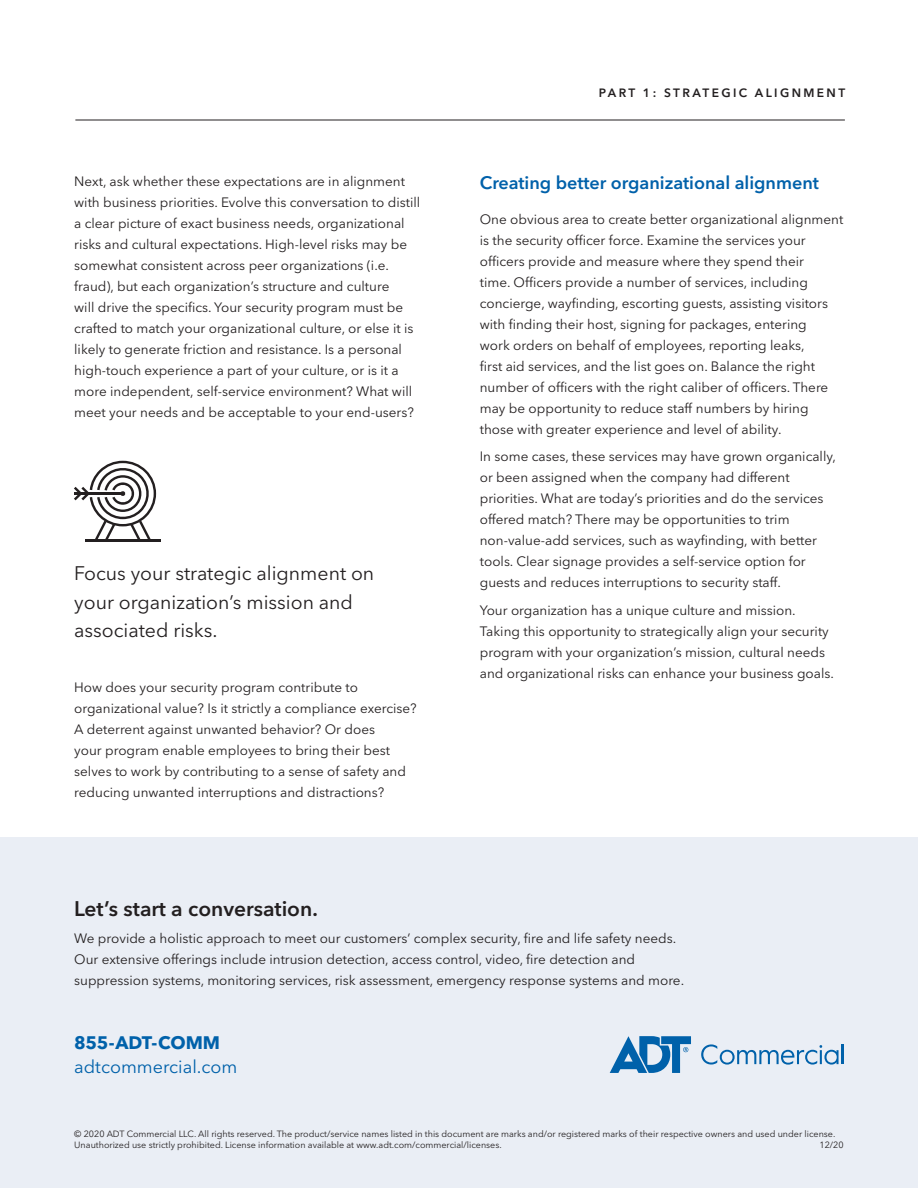
<style>
.page{position:relative;width:918px;height:1188px;background:#fff}
.page>*{position:absolute;margin:0;border:0;box-sizing:border-box;transform-origin:0 0}
.t1{font:600 21px "Avenir Next LT Pro";color:#231f20}
.Pull_Quote{font:19.5px/28.5px "Avenir Next LT Pro";color:#231f20}
.t2{font:600 18px "Avenir Next LT Pro";color:#0061aa}
.Web{font:18px "Avenir Next LT Pro";color:#0061aa}
.Phone_Number{font:700 18px "Avenir Next LT Pro";letter-spacing:-.01em;color:#0061aa}
.Body-Black{font:13.5px/21px "Avenir Next LT Pro";color:#231f20}
.t3{font:600 12px "Avenir Next LT Pro";letter-spacing:.2em;color:#231f20}
.legal{font:9px/10.5px "Avenir Next LT Pro";color:#231f20}
</style>
<div class="page">
<hr style="left:75px;top:120px;width:770px;height:1px;background:#231f20">
<hr style="left:85px;top:539px;width:75px;height:3px;background:#231f20">
<svg style="left:74px;top:461px;width:82px;height:78px"></svg>
<div style="left:0;top:837px;width:918px;height:351px;background:#eaeef5"></div>
<svg style="left:701px;top:1044px;width:143px;height:21px"></svg>
<svg style="left:610px;top:1036px;width:81px;height:37px"></svg>
<p class="Body-Black" style="left:74px;top:171px;width:348px">Next, ask whether these expectations are in alignment with business priorities. Evolve this conversation to distill a clear picture of exact business needs, organizational risks and cultural expectations. High-level risks may be somewhat consistent across peer organizations (i.e. fraud), but each organization’s structure and culture<br>will drive the specifics. Your security program must be crafted to match your organizational culture, or else it is likely to generate friction and resistance. Is a personal high-touch experience a part of your culture, or is it a more independent, self-service environment? What will meet your needs and be acceptable to your end-users?</p>
<p class="Pull_Quote" style="left:74px;top:559px;width:302px">Focus your strategic alignment on your organization’s mission and associated risks.</p>
<p class="Body-Black" style="left:74px;top:677px;width:344px">How does your security program contribute to organizational value? Is it strictly a compliance exercise?<br>A deterrent against unwanted behavior? Or does<br>your program enable employees to bring their best selves to work by contributing to a sense of safety and reducing unwanted interruptions and distractions?</p>
<p class="t3" style="left:599px;top:86px;width:248px">PART 1: STRATEGIC ALIGNMENT</p>
<h2 class="t2" style="left:480px;top:172px;width:341px">Creating better organizational alignment</h2>
<p class="Body-Black" style="left:480px;top:208px;width:365px">One obvious area to create better organizational alignment is the security officer force. Examine the services your officers provide and measure where they spend their<br>time. Officers provide a number of services, including concierge, wayfinding, escorting guests, assisting visitors with finding their host, signing for packages, entering<br>work orders on behalf of employees, reporting leaks,<br>first aid services, and the list goes on. Balance the right number of officers with the right caliber of officers. There may be opportunity to reduce staff numbers by hiring those with greater experience and level of ability.</p>
<p class="Body-Black" style="left:480px;top:446px;width:358px">In some cases, these services may have grown organically, or been assigned when the company had different priorities. What are today’s priorities and do the services offered match? There may be opportunities to trim non-value-add services, such as wayfinding, with better tools. Clear signage provides a self-service option for guests and reduces interruptions to security staff.</p>
<p class="Body-Black" style="left:480px;top:600px;width:356px">Your organization has a unique culture and mission.<br>Taking this opportunity to strategically align your security program with your organization’s mission, cultural needs and organizational risks can enhance your business goals.</p>
<h3 class="t1" style="left:74px;top:896px;width:245px">Let’s start a conversation.</h3>
<p class="Body-Black" style="left:74px;top:928px;width:611px">We provide a holistic approach to meet our customers’ complex security, fire and life safety needs.<br>Our extensive offerings include intrusion detection, access control, video, fire detection and suppression systems, monitoring services, risk assessment, emergency response systems and more.</p>
<p class="Phone_Number" style="left:74px;top:1032px;width:147px">855-ADT-COMM</p>
<p class="Web" style="left:74px;top:1056px;width:165px">adtcommercial.com</p>
<p class="legal" style="left:74px;top:1129px;width:763px">© 2020 ADT Commercial LLC. All rights reserved. The product/service names listed in this document are marks and/or registered marks of their respective owners and used under license.<br>Unauthorized use strictly prohibited. License information available at www.adt.com/commercial/licenses.</p>
<p class="legal" style="left:820px;top:1139px;width:26px">12/20</p>
</div>
